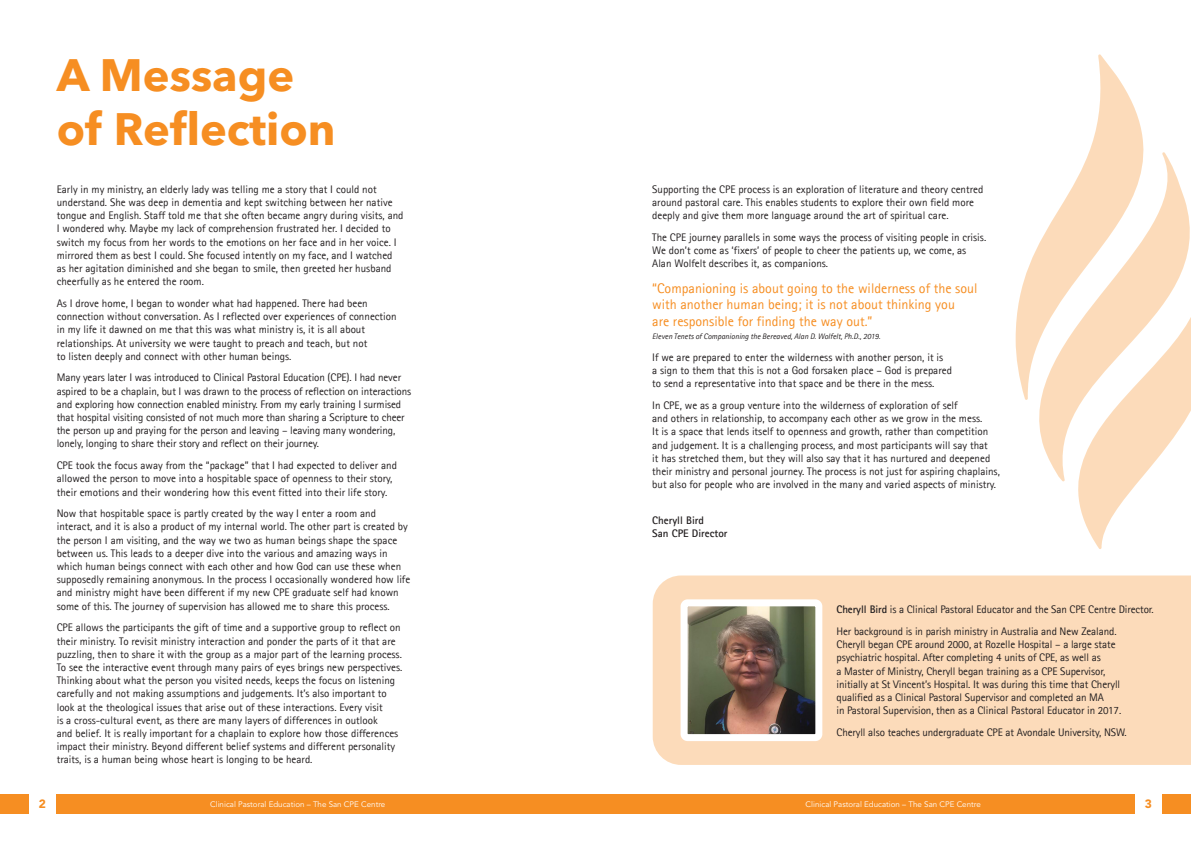
<style>
.page{position:relative;width:1191px;height:842px;background:#fff}
.page>*{position:absolute;margin:0;border:0;box-sizing:border-box;transform-origin:0 0}
.t1{font:700 45px/54px "Avenir Next LT Pro";color:#f68e22}
.t2{font:14px/16.8px "Agfa Rotis Sans Serif";color:#f68e22}
.t3{font:900 12px "Avenir LT Pro";color:#f68e22}
.t4{font:11px/13.2px "Agfa Rotis Sans Serif";color:#231f20}
.t5{font:700 11px/13.2px "Agfa Rotis Sans Serif";color:#231f20}
.t6{font:8px "Avenir LT Pro";color:#fff}
.t7{font:italic 8px "Agfa Rotis Sans Serif";color:#231f20}
.s1{font-weight:700}
</style>
<div class="page">
<div style="left:56px;top:794px;width:539px;height:20px;background:#f68e22"></div>
<div style="left:0;top:794px;width:28px;height:19px;background:#f68e22"></div>
<div style="left:595px;top:794px;width:539px;height:20px;background:#f68e22"></div>
<div style="left:1162px;top:794px;width:29px;height:20px;background:#f68e22"></div>
<svg style="left:1015px;top:54px;width:129px;height:341px"></svg>
<svg style="left:1024px;top:152px;width:166px;height:309px;fill:#fcdbba"></svg>
<svg style="left:1050px;top:281px;width:141px;height:268px"></svg>
<div style="left:652px;top:575px;width:539px;height:190px;background:#fcdbba"></div>
<img style="left:688px;top:607px;width:126px;height:126px">
<div style="left:680px;top:599px;width:142px;height:142px;border:7px solid #fff;border-radius:3px"></div>
<p class="t1" style="left:57px;top:48px;width:280px">A Message of Reflection</p>
<p class="t4" style="left:57px;top:182px;width:348px">Early in my ministry, an elderly lady was telling me a story that I could not understand. She was deep in dementia and kept switching between her native tongue and English. Staff told me that she often became angry during visits, and I wondered why. Maybe my lack of comprehension frustrated her. I decided to switch my focus from her words to the emotions on her face and in her voice. I mirrored them as best I could. She focused intently on my face, and I watched as her agitation diminished and she began to smile, then greeted her husband cheerfully as he entered the room.</p>
<p class="t4" style="left:57px;top:297px;width:341px">As I drove home, I began to wonder what had happened. There had been connection without conversation. As I reflected over experiences of connection in my life it dawned on me that this was what ministry is, it is all about relationships. At university we were taught to preach and teach, but not<br>to listen deeply and connect with other human beings.</p>
<p class="t4" style="left:57px;top:371px;width:356px">Many years later I was introduced to Clinical Pastoral Education (CPE). I had never aspired to be a chaplain, but I was drawn to the process of reflection on interactions and exploring how connection enabled ministry. From my early training I surmised that hospital visiting consisted of not much more than sharing a Scripture to cheer the person up and praying for the person and leaving – leaving many wondering, lonely, longing to share their story and reflect on their journey.</p>
<p class="t4" style="left:57px;top:459px;width:342px">CPE took the focus away from the “package” that I had expected to deliver and allowed the person to move into a hospitable space of openness to their story, their emotions and their wondering how this event fitted into their life story.</p>
<p class="t4" style="left:57px;top:507px;width:355px">Now that hospitable space is partly created by the way I enter a room and interact, and it is also a product of my internal world. The other part is created by the person I am visiting, and the way we two as human beings shape the space between us. This leads to a deeper dive into the various and amazing ways in which human beings connect with each other and how God can use these when supposedly remaining anonymous. In the process I occasionally wondered how life and ministry might have been different if my new CPE graduate self had known some of this. The journey of supervision has allowed me to share this process.</p>
<p class="t4" style="left:57px;top:621px;width:347px">CPE allows the participants the gift of time and a supportive group to reflect on their ministry. To revisit ministry interaction and ponder the parts of it that are puzzling, then to share it with the group as a major part of the learning process.<br>To see the interactive event through many pairs of eyes brings new perspectives.<br>Thinking about what the person you visited needs, keeps the focus on listening carefully and not making assumptions and judgements. It’s also important to look at the theological issues that arise out of these interactions. Every visit<br>is a cross-cultural event, as there are many layers of differences in outlook<br>and belief. It is really important for a chaplain to explore how those differences impact their ministry. Beyond different belief systems and different personality traits, is a human being whose heart is longing to be heard.</p>
<p class="t4" style="left:652px;top:182px;width:333px">Supporting the CPE process is an exploration of literature and theory centred around pastoral care. This enables students to explore their own field more deeply and give them more language around the art of spiritual care.</p>
<p class="t4" style="left:652px;top:231px;width:335px">The CPE journey parallels in some ways the process of visiting people in crisis.<br>We don’t come as ‘fixers’ of people to cheer the patients up, we come, as<br>Alan Wolfelt describes it, as companions.</p>
<p class="t2" style="left:652px;top:279px;width:327px">“Companioning is about going to the wilderness of the soul with another human being; it is not about thinking you<br>are responsible for finding the way out.”</p>
<p class="t7" style="left:652px;top:332px;width:230px">Eleven Tenets of Companioning the Bereaved, Alan D. Wolfelt, Ph.D., 2019.</p>
<p class="t4" style="left:652px;top:351px;width:301px">If we are prepared to enter the wilderness with another person, it is<br>a sign to them that this is not a God forsaken place – God is prepared to send a representative into that space and be there in the mess.</p>
<p class="t4" style="left:652px;top:399px;width:349px">In CPE, we as a group venture into the wilderness of exploration of self<br>and others in relationship, to accompany each other as we grow in the mess.<br>It is a space that lends itself to openness and growth, rather than competition and judgement. It is a challenging process, and most participants will say that<br>it has stretched them, but they will also say that it has nurtured and deepened their ministry and personal journey. The process is not just for aspiring chaplains, but also for people who are involved in the many and varied aspects of ministry.</p>
<p class="t5" style="left:652px;top:514px;width:77px">Cheryll Bird<br>San CPE Director</p>
<p class="t4" style="left:836px;top:598px;width:319px;line-height:21.7px"><span class="s1">Cheryll Bird</span> is a Clinical Pastoral Educator and the San CPE Centre Director.<br>Her background is in parish ministry in Australia and New Zealand.</p>
<p class="t4" style="left:836px;top:638px;width:286px">Cheryll began CPE around 2000, at Rozelle Hospital – a large state psychiatric hospital. After completing 4 units of CPE, as well as<br>a Master of Ministry, Cheryll began training as a CPE Supervisor, initially at St Vincent’s Hospital. It was during this time that Cheryll qualified as a Clinical Pastoral Supervisor and completed an MA<br>in Pastoral Supervision, then as a Clinical Pastoral Educator in 2017.</p>
<p class="t4" style="left:836px;top:725px;width:292px">Cheryll also teaches undergraduate CPE at Avondale University, NSW.</p>
<p class="t3" style="left:39px;top:797px;width:9px">2</p>
<p class="t6" style="left:210px;top:799px;width:177px">Clinical Pastoral Education – The San CPE Centre</p>
<p class="t6" style="left:805px;top:799px;width:177px">Clinical Pastoral Education – The San CPE Centre</p>
<p class="t3" style="left:1145px;top:797px;width:9px">3</p>
</div>
